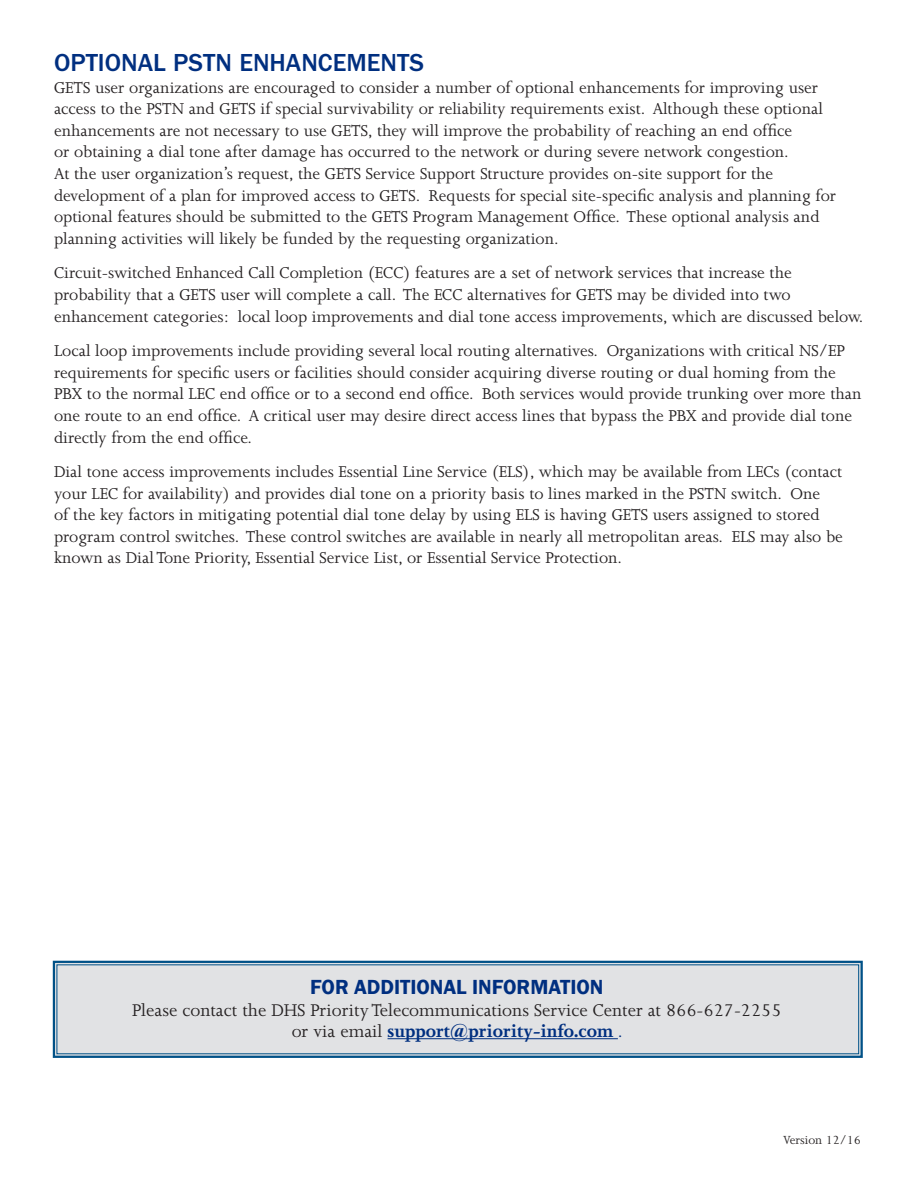
<style>
.page{position:relative;width:918px;height:1188px;background:#fff}
.page>*{position:absolute;margin:0;border:0;box-sizing:border-box;transform-origin:0 0}
.t1{font:500 25.5px "Franklin Gothic LT";color:#002f80}
.t2{font:600 21px "Franklin Gothic";color:#002f80}
.t3{font:19.5px/20.4px "Joanna MT Std";color:#231f20;text-align:center}
.t4{font:18px/21.6px "Joanna MT Std";color:#231f20}
.t5{font:13.5px "Joanna MT Std";color:#231f20}
.s1{font-weight:700;color:#002f80}
.s2{color:#002f80}
</style>
<div class="page">
<svg style="left:52px;top:960px;width:811px;height:98px;background:#d0d7dd"></svg>
<hr style="left:388px;top:1038px;width:230px;height:1px;background:#002f80">
<p class="t1" style="left:54px;top:48px;width:371px">OPTIONAL PSTN ENHANCEMENTS</p>
<p class="t4" style="left:54px;top:77px;width:784px">GETS user organizations are encouraged to consider a number of optional enhancements for improving user access to the PSTN and GETS if special survivability or reliability requirements exist. Although these optional enhancements are not necessary to use GETS, they will improve the probability of reaching an end office<br>or obtaining a dial tone after damage has occurred to the network or during severe network congestion.<br>At the user organization’s request, the GETS Service Support Structure provides on-site support for the development of a plan for improved access to GETS. Requests for special site-specific analysis and planning for optional features should be submitted to the GETS Program Management Office. These optional analysis and planning activities will likely be funded by the requesting organization.</p>
<p class="t4" style="left:54px;top:262px;width:811px">Circuit-switched Enhanced Call Completion (ECC) features are a set of network services that increase the probability that a GETS user will complete a call. The ECC alternatives for GETS may be divided into two enhancement categories: local loop improvements and dial tone access improvements, which are discussed below.</p>
<p class="t4" style="left:54px;top:340px;width:809px">Local loop improvements include providing several local routing alternatives. Organizations with critical NS/EP requirements for specific users or facilities should consider acquiring diverse routing or dual homing from the PBX to the normal LEC end office or to a second end office. Both services would provide trunking over more than one route to an end office. A critical user may desire direct access lines that bypass the PBX and provide dial tone directly from the end office.</p>
<p class="t4" style="left:54px;top:461px;width:790px">Dial tone access improvements includes Essential Line Service (ELS), which may be available from LECs (contact your LEC for availability) and provides dial tone on a priority basis to lines marked in the PSTN switch. One<br>of the key factors in mitigating potential dial tone delay by using ELS is having GETS users assigned to stored program control switches. These control switches are available in nearly all metropolitan areas. ELS may also be known as Dial Tone Priority, Essential Service List, or Essential Service Protection.</p>
<p class="t2" style="left:310px;top:974px;width:295px">FOR ADDITIONAL INFORMATION</p>
<p class="t3" style="left:132px;top:1000px;width:651px">Please contact the DHS Priority Telecommunications Service Center at 866-627-2255 or via email <span class="s1">support@priority-info.com</span> <span class="s2">.</span></p>
<p class="t5" style="left:783px;top:1133px;width:79px">Version 12/16</p>
</div>
